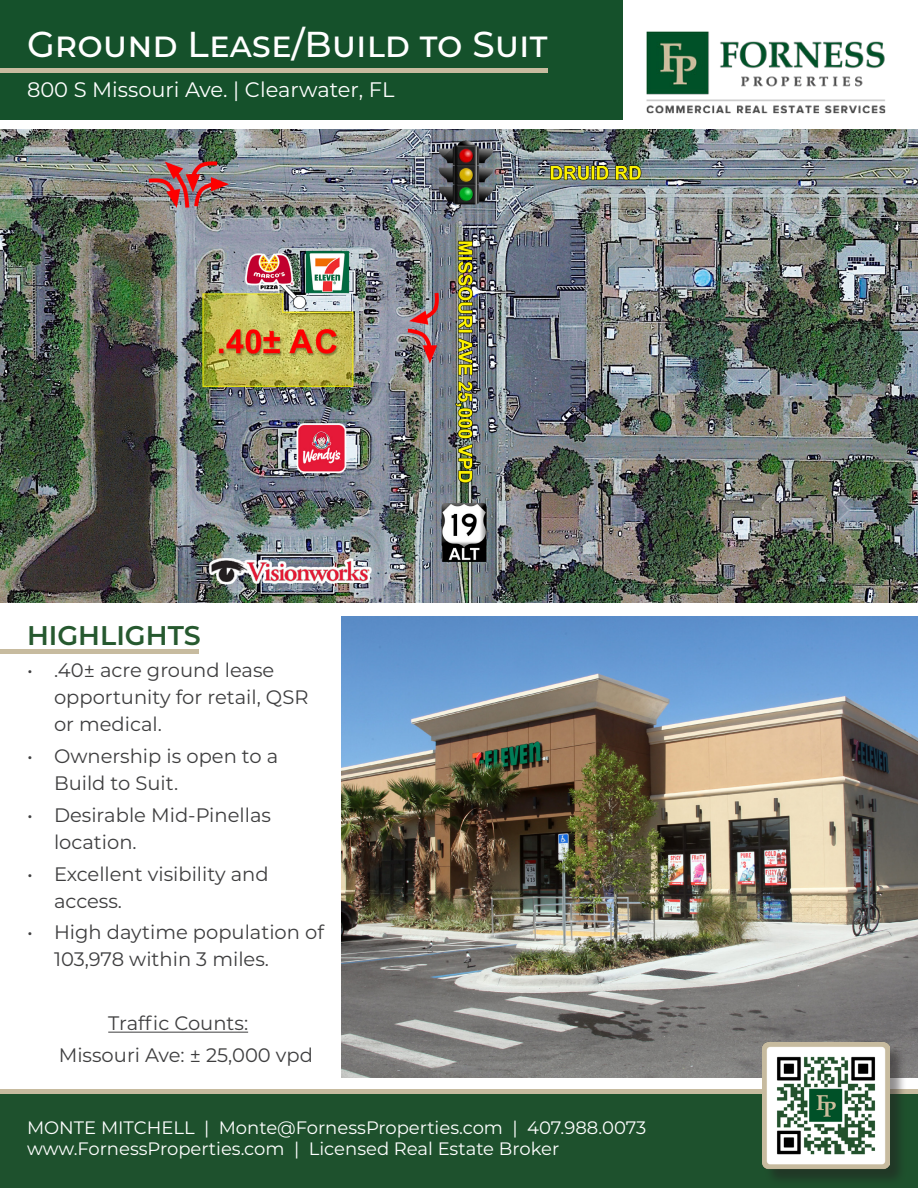
<style>
.page{position:relative;width:918px;height:1188px;background:#fff}
.page>*{position:absolute;margin:0;border:0;box-sizing:border-box;transform-origin:0 0}
.t1{font:500 36px "Montserrat";color:#fff}
.t2{font:600 27px "Montserrat";color:#26592f}
.t3{font:21px "Montserrat";color:#fff}
.t4{font:19.5px/27px "Montserrat";color:#3e3e3f}
.t5{font:18px "Montserrat";color:#fff}
</style>
<div class="page">
<img style="left:0;top:130px;width:918px;height:473px">
<img style="left:341px;top:616px;width:577px;height:462px">
<img style="left:646px;top:31px;width:240px;height:83px">
<div style="left:0;top:0;width:622px;height:120px;background:#15512b"></div>
<hr style="left:0;top:68px;width:548px;height:4px;background:#c7bb9f">
<hr style="left:0;top:650px;width:199px;height:4px;background:#c7bb9f">
<hr style="left:108px;top:1032px;width:140px;height:1px;background:#3e3e3f">
<div style="left:0;top:1091px;width:918px;height:97px;background:#1e512d"></div>
<div style="left:0;top:1089px;width:918px;height:5px;background:#c7bb9f"></div>
<div style="left:764px;top:1044px;width:143px;height:143px;background:#231f20;opacity:.5"></div>
<img style="left:763px;top:1043px;width:126px;height:135px">
<p class="t1" style="left:27px;top:19px;width:522px">Ground Lease/Build to Suit</p>
<p class="t3" style="left:27px;top:76px;width:369px">800 S Missouri Ave. | Clearwater, FL</p>
<p class="t2" style="left:27px;top:616px;width:175px">HIGHLIGHTS</p>
<p class="t4" style="left:54px;top:656px;width:256px;text-indent:-27px">• .40± acre ground lease opportunity for retail, QSR or medical.</p>
<p class="t4" style="left:54px;top:742px;width:226px;text-indent:-27px">• Ownership is open to a<br>Build to Suit.</p>
<p class="t4" style="left:54px;top:801px;width:219px;text-indent:-27px">• Desirable Mid-Pinellas location.</p>
<p class="t4" style="left:54px;top:860px;width:216px;text-indent:-27px">• Excellent visibility and access.</p>
<p class="t4" style="left:54px;top:918px;width:272px;text-indent:-27px">• High daytime population of<br>103,978 within 3 miles.</p>
<p class="t4" style="left:108px;top:1009px;width:141px">Traffic Counts:</p>
<p class="t4" style="left:59px;top:1041px;width:256px">Missouri Ave: ± 25,000 vpd</p>
<p class="t5" style="left:27px;top:1115px;width:621px">MONTE MITCHELL | Monte@FornessProperties.com | 407.988.0073</p>
<p class="t5" style="left:27px;top:1137px;width:534px">www.FornessProperties.com | Licensed Real Estate Broker</p>
</div>
